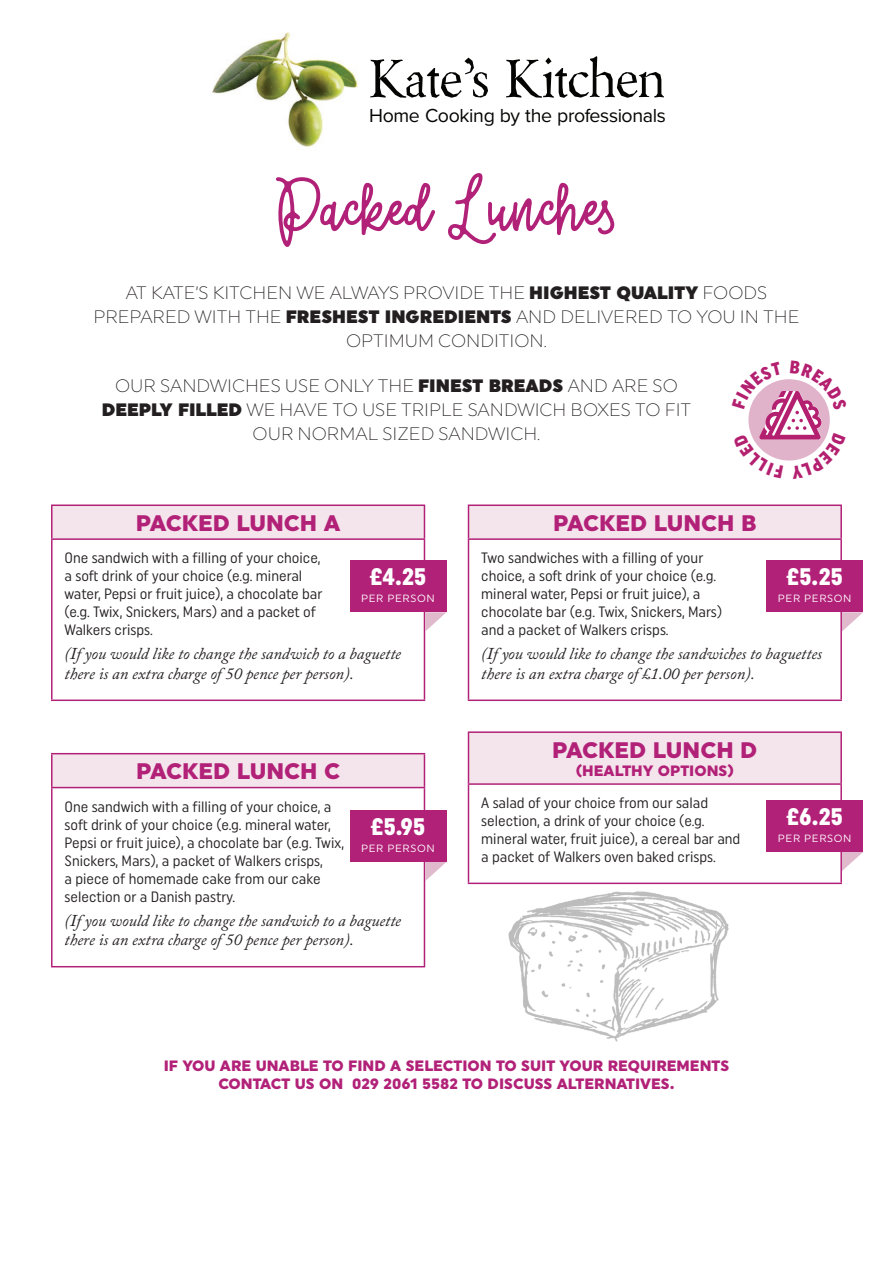
<style>
.page{position:relative;width:893px;height:1263px;background:#fff}
.page>*{position:absolute;margin:0;border:0;box-sizing:border-box;transform-origin:0 0}
.t1{font:60px "Prasto Clean Rough Typeface Regula";color:#b22178}
.t2{font:58.5px "Berylium";letter-spacing:-.01em;color:#040503}
.t3{font:900 24px "Uniform Condensed";color:#fff}
.t4{font:900 22.5px "Uniform";color:#b22178}
.t5{font:19.5px "Proxima Nova";letter-spacing:-.02em;color:#040503}
.t6{font:300 18px/24px "Uniform";color:#231f20;text-align:center}
.t7{font:italic 16.5px/19.8px "Adobe Caslon Pro";color:#231f20}
.t8{font:15px/18px "Uniform Condensed";color:#231f20}
.t9{font:900 15px/18px "Uniform";color:#b22178}
.t10{font:10.5px "Uniform";letter-spacing:.06em;color:#fff}
.s1{font-weight:900}
</style>
<div class="page">
<img style="left:212px;top:32px;width:146px;height:115px">
<div style="left:52px;top:505px;width:372px;height:34px;background:#f4e5ec"></div>
<hr style="left:51px;top:504px;width:374px;height:2px;background:#b22178">
<hr style="left:51px;top:506px;width:2px;height:32px;background:#b22178">
<hr style="left:424px;top:506px;width:1px;height:32px;background:#b22178">
<hr style="left:51px;top:538px;width:374px;height:2px;background:#b22178">
<hr style="left:51px;top:540px;width:2px;height:159px;background:#b22178">
<hr style="left:424px;top:540px;width:1px;height:159px;background:#b22178">
<hr style="left:51px;top:699px;width:374px;height:2px;background:#b22178">
<div style="left:468px;top:505px;width:373px;height:34px;background:#f4e5ec"></div>
<hr style="left:468px;top:504px;width:374px;height:2px;background:#b22178">
<hr style="left:468px;top:506px;width:1px;height:32px;background:#b22178">
<hr style="left:840px;top:506px;width:2px;height:32px;background:#b22178">
<hr style="left:468px;top:538px;width:374px;height:2px;background:#b22178">
<hr style="left:468px;top:540px;width:1px;height:159px;background:#b22178">
<hr style="left:840px;top:540px;width:2px;height:159px;background:#b22178">
<hr style="left:468px;top:699px;width:374px;height:2px;background:#b22178">
<svg style="left:425px;top:612px;width:21px;height:19px"></svg>
<div style="left:350px;top:560px;width:96px;height:52px;background:#b22178"></div>
<svg style="left:842px;top:612px;width:21px;height:19px"></svg>
<div style="left:766px;top:560px;width:97px;height:52px;background:#b22178"></div>
<img style="left:508px;top:891px;width:221px;height:151px">
<div style="left:52px;top:754px;width:372px;height:33px;background:#f4e5ec"></div>
<hr style="left:51px;top:753px;width:374px;height:1px;background:#b22178">
<hr style="left:51px;top:754px;width:2px;height:33px;background:#b22178">
<hr style="left:424px;top:754px;width:1px;height:33px;background:#b22178">
<hr style="left:51px;top:787px;width:374px;height:1px;background:#b22178">
<hr style="left:51px;top:788px;width:2px;height:178px;background:#b22178">
<hr style="left:424px;top:788px;width:1px;height:178px;background:#b22178">
<hr style="left:51px;top:966px;width:374px;height:1px;background:#b22178">
<div style="left:468px;top:732px;width:373px;height:52px;background:#f4e5ec"></div>
<hr style="left:468px;top:731px;width:374px;height:2px;background:#b22178">
<hr style="left:468px;top:733px;width:1px;height:50px;background:#b22178">
<hr style="left:840px;top:733px;width:2px;height:50px;background:#b22178">
<hr style="left:468px;top:783px;width:374px;height:2px;background:#b22178">
<hr style="left:468px;top:785px;width:1px;height:97px;background:#b22178">
<hr style="left:840px;top:785px;width:2px;height:97px;background:#b22178">
<hr style="left:468px;top:882px;width:374px;height:2px;background:#b22178">
<svg style="left:425px;top:862px;width:21px;height:19px"></svg>
<div style="left:350px;top:810px;width:96px;height:52px;background:#b22178"></div>
<svg style="left:842px;top:852px;width:21px;height:19px"></svg>
<div style="left:766px;top:800px;width:97px;height:52px;background:#b22178"></div>
<svg style="left:748px;top:379px;width:82px;height:82px"></svg>
<h2 class="t2" style="left:368px;top:43px;width:298px">Kate s’ Kitchen</h2>
<h3 class="t5" style="left:369px;top:104px;width:298px">Home Cooking by the professionals</h3>
<h1 class="t1" style="left:276px;top:175px;width:343px">Packed Lunches</h1>
<p class="t6" style="left:94px;top:280px;width:707px">AT KATE S’ KITCHEN WE ALWAYS PROVIDE THE <span class="s1">HIGHEST QUALITY</span> FOODS<br>PREPARED WITH THE <span class="s1">FRESHEST INGREDIENTS</span> AND DELIVERED TO YOU IN THE<br>OPTIMUM CONDITION.</p>
<p class="t6" style="left:102px;top:373px;width:591px">OUR SANDWICHES USE ONLY THE <span class="s1">FINEST BREADS</span> AND ARE SO<br><span class="s1">DEEPLY FILLED</span> WE HAVE TO USE TRIPLE SANDWICH BOXES TO FIT<br>OUR NORMAL SIZED SANDWICH.</p>
<h3 class="t4" style="left:136px;top:509px;width:206px">PACKED LUNCH A</h3>
<p class="t8" style="left:65px;top:549px;width:259px">One sandwich with a filling of your choice, a soft drink of your choice .g.e( mineral water, Pepsi or fruit juice a,) chocolate bar<br>.g.e( Twix, Snickers, Mars) and a packet of Walkers crisps.</p>
<p class="t7" style="left:65px;top:644px;width:338px">(Ifyou would like to change the sandwich to a baguette there is an extra charge of50 pence perperson .(</p>
<h3 class="t3" style="left:370px;top:562px;width:58px">£4.25</h3>
<p class="t10" style="left:361px;top:592px;width:75px">PER PERSON</p>
<h3 class="t4" style="left:136px;top:758px;width:206px">PACKED LUNCH C</h3>
<p class="t8" style="left:65px;top:797px;width:281px">One sandwich with a filling of your choice a, soft drink of your choice .g.e( mineral water, Pepsi or fruit juice a,) chocolate bar .g.e( Twix, Snickers, Mars a,) packet of Walkers crisps,<br>a piece of homemade cake from our cake selection or a Danish pastry.</p>
<p class="t7" style="left:65px;top:910px;width:338px">(Ifyou would like to change the sandwich to a baguette there is an extra charge of50 pence perperson .(</p>
<h3 class="t3" style="left:371px;top:812px;width:56px">£5.95</h3>
<p class="t10" style="left:361px;top:841px;width:75px">PER PERSON</p>
<h3 class="t4" style="left:553px;top:509px;width:205px">PACKED LUNCH B</h3>
<p class="t8" style="left:481px;top:549px;width:243px">Two sandwiches with a filling of your choice a, soft drink of your choice .g.e( mineral water, Pepsi or fruit juice a,) chocolate bar .g.e( Twix, Snickers, Mars( and a packet of Walkers crisps.</p>
<p class="t7" style="left:481px;top:644px;width:342px">(Ifyou would like to change the sandwiches to baguettes there is an extra charge of£1.00 perperson .(</p>
<h3 class="t3" style="left:787px;top:562px;width:58px">£5.25</h3>
<p class="t10" style="left:778px;top:592px;width:75px">PER PERSON</p>
<h3 class="t4" style="left:552px;top:736px;width:207px">PACKED LUNCH D</h3>
<p class="t9" style="left:576px;top:761px;width:160px">(HEALTHY OPTIONS(</p>
<p class="t8" style="left:481px;top:793px;width:261px">A salad of your choice from our salad selection a, drink of your choice .g.e( mineral water, fruit juice a,) cereal bar and a packet of Walkers oven baked crisps.</p>
<h3 class="t3" style="left:786px;top:802px;width:58px">£6.25</h3>
<p class="t10" style="left:778px;top:831px;width:75px">PER PERSON</p>
<p class="t9" style="left:352px;top:1056px;width:379px;text-indent:-188px">IF YOU ARE UNABLE TO FIND A SELECTION TO SUIT YOUR REQUIREMENTS<br>029 2061 5582 TO DISCUSS ALTERNATIVES.</p>
<p class="t9" style="left:218px;top:1074px;width:126px">CONTACT US ON</p>
</div>
